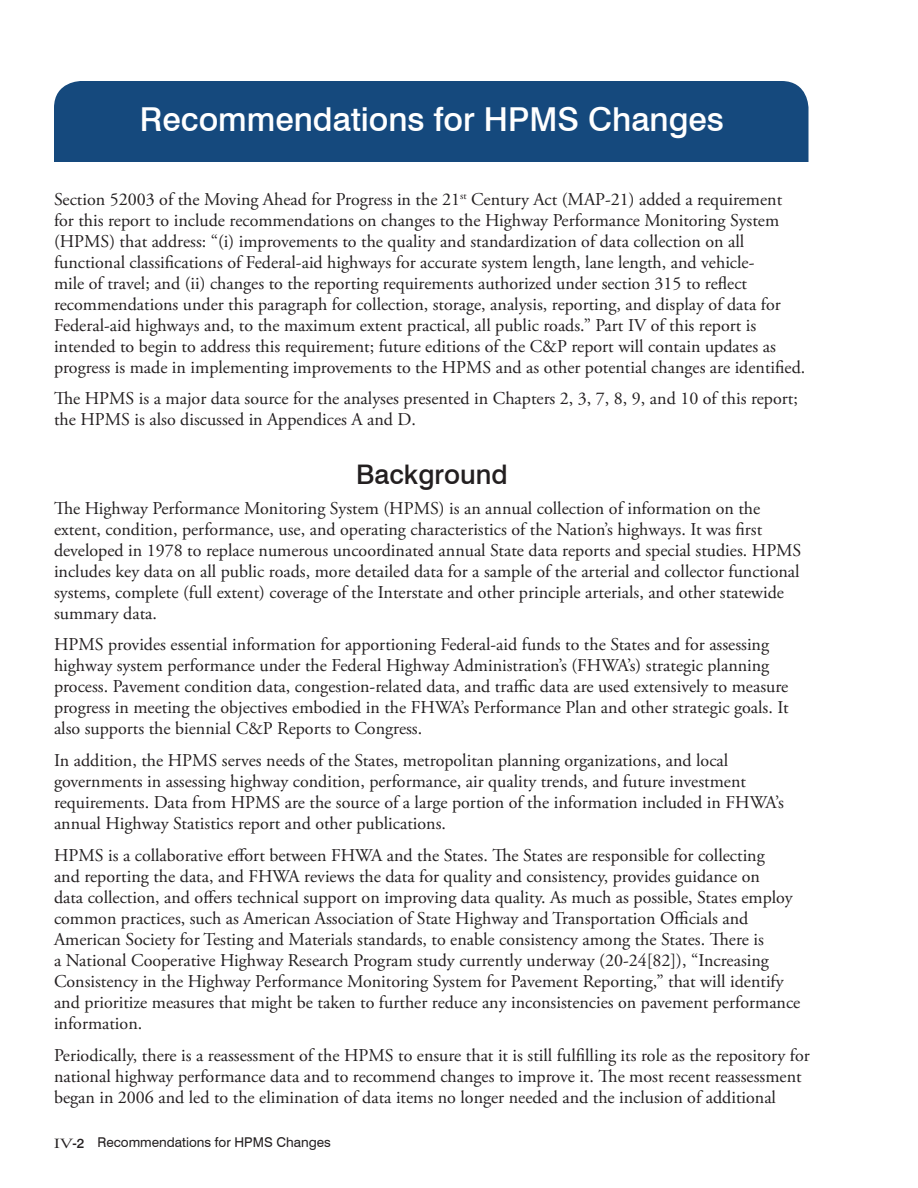
<style>
.page{position:relative;width:918px;height:1188px;background:#fff}
.page>*{position:absolute;margin:0;border:0;box-sizing:border-box;transform-origin:0 0}
.CP2012-Heading1{font:500 33px "Swiss 721 BT";color:#fff}
.CP2012-Heading2{font:500 27px "Swiss 721 BT";color:#231f20}
.CP2012-Body_Text{font:18px/21px "Adobe Garamond Pro";color:#231f20}
.t1{font:13.5px "Swiss 721 BT";color:#231f20}
.s1{font-family:"Adobe Garamond Pro";font-size:14.1px}
.s2{font-weight:500}
</style>
<div class="page">
<div style="left:54px;top:81px;width:754px;height:81px;background:#15497d"></div>
<p class="CP2012-Heading1" style="left:140px;top:99px;width:586px">Recommendations for HPMS Changes</p>
<p class="CP2012-Body_Text" style="left:54px;top:189px;width:753px">Section 52003 of the Moving Ahead for Progress in the 21<sup>st</sup> Century Act (MAP-21) added a requirement for this report to include recommendations on changes to the Highway Performance Monitoring System (HPMS) that address: “(i) improvements to the quality and standardization of data collection on all functional classifications of Federal-aid highways for accurate system length, lane length, and vehicle-<br>mile of travel; and (ii) changes to the reporting requirements authorized under section 315 to reflect recommendations under this paragraph for collection, storage, analysis, reporting, and display of data for Federal-aid highways and, to the maximum extent practical, all public roads.” Part IV of this report is intended to begin to address this requirement; future editions of the C&amp;P report will contain updates as progress is made in implementing improvements to the HPMS and as other potential changes are identified.</p>
<p class="CP2012-Body_Text" style="left:54px;top:389px;width:745px">The HPMS is a major data source for the analyses presented in Chapters 2, 3, 7, 8, 9, and 10 of this report; the HPMS is also discussed in Appendices A and D.</p>
<p class="CP2012-Heading2" style="left:356px;top:458px;width:153px">Background</p>
<p class="CP2012-Body_Text" style="left:54px;top:498px;width:749px">The Highway Performance Monitoring System (HPMS) is an annual collection of information on the extent, condition, performance, use, and operating characteristics of the Nation’s highways. It was first developed in 1978 to replace numerous uncoordinated annual State data reports and special studies. HPMS includes key data on all public roads, more detailed data for a sample of the arterial and collector functional systems, complete (full extent) coverage of the Interstate and other principle arterials, and other statewide summary data.</p>
<p class="CP2012-Body_Text" style="left:54px;top:635px;width:736px">HPMS provides essential information for apportioning Federal-aid funds to the States and for assessing highway system performance under the Federal Highway Administration’s (FHWA’s) strategic planning process. Pavement condition data, congestion-related data, and traffic data are used extensively to measure progress in meeting the objectives embodied in the FHWA’s Performance Plan and other strategic goals. It also supports the biennial C&amp;P Reports to Congress.</p>
<p class="CP2012-Body_Text" style="left:54px;top:751px;width:731px">In addition, the HPMS serves needs of the States, metropolitan planning organizations, and local governments in assessing highway condition, performance, air quality trends, and future investment requirements. Data from HPMS are the source of a large portion of the information included in FHWA’s annual Highway Statistics report and other publications.</p>
<p class="CP2012-Body_Text" style="left:54px;top:845px;width:748px">HPMS is a collaborative effort between FHWA and the States. The States are responsible for collecting<br>and reporting the data, and FHWA reviews the data for quality and consistency, provides guidance on<br>data collection, and offers technical support on improving data quality. As much as possible, States employ common practices, such as American Association of State Highway and Transportation Officials and American Society for Testing and Materials standards, to enable consistency among the States. There is<br>a National Cooperative Highway Research Program study currently underway (20-24[82]), “Increasing Consistency in the Highway Performance Monitoring System for Pavement Reporting,” that will identify and prioritize measures that might be taken to further reduce any inconsistencies on pavement performance information.</p>
<p class="CP2012-Body_Text" style="left:54px;top:1045px;width:757px">Periodically, there is a reassessment of the HPMS to ensure that it is still fulfilling its role as the repository for national highway performance data and to recommend changes to improve it. The most recent reassessment began in 2006 and led to the elimination of data items no longer needed and the inclusion of additional</p>
<p class="t1" style="left:54px;top:1134px;width:278px"><span class="s1">IV</span><span class="s2">-2</span> Recommendations for HPMS Changes</p>
</div>
